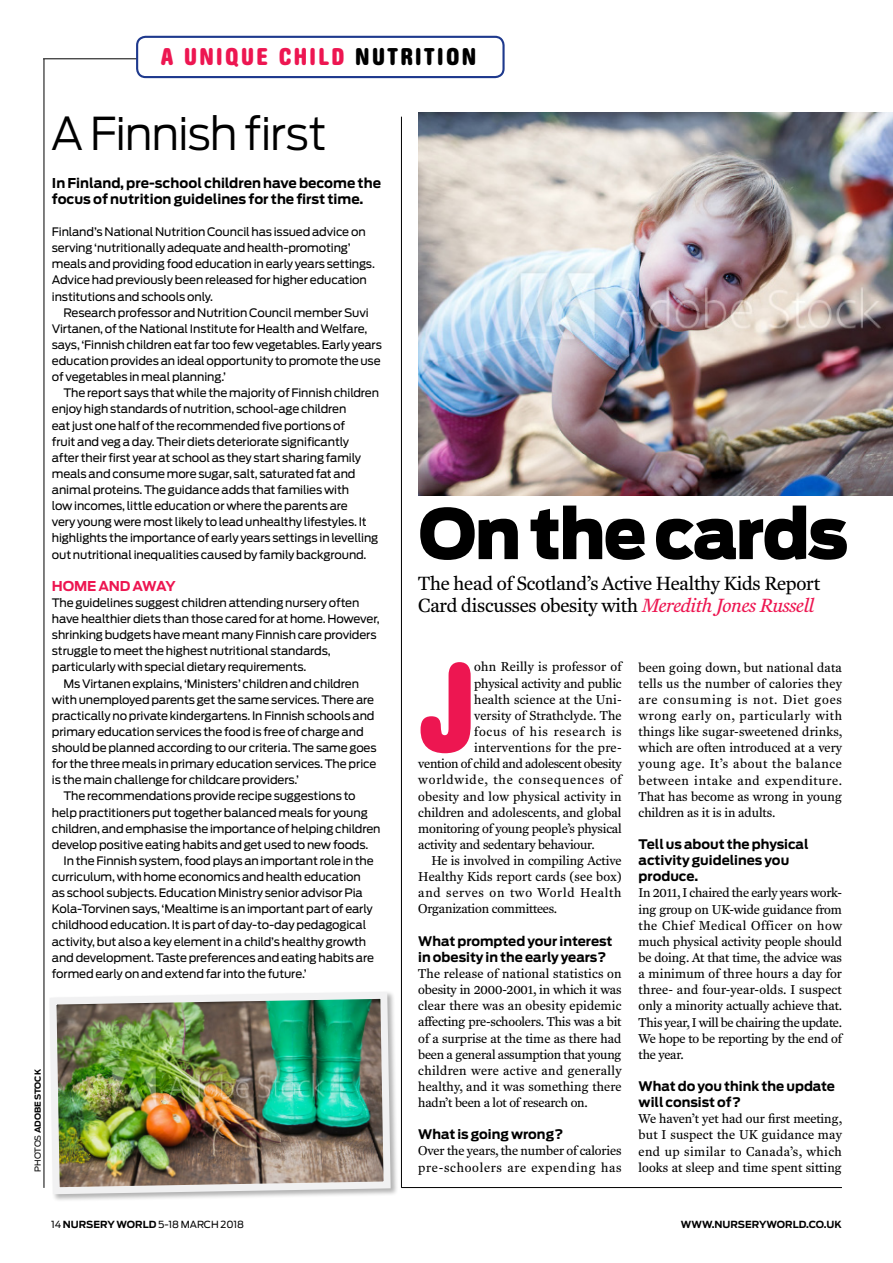
<style>
.page{position:relative;width:893px;height:1263px;background:#fff}
.page>*{position:absolute;margin:0;border:0;box-sizing:border-box;transform-origin:0 0}
.t1{font:700 condensed 126.15px "AG Book Rounded BQ";color:#ed1651}
.t2{font:900 69px "Antenna";letter-spacing:-.03em;color:#000}
.t3{font:300 45px "Antenna";letter-spacing:-.025em;color:#000}
.t4{font:700 condensed 24px "AG Book Rounded BQ";letter-spacing:.1em;color:#ed1651}
.t5{font:19.5px/22.5px "Fenway";letter-spacing:-.01em;color:#000}
.t6{font:700 13.5px/16px "Antenna";color:#000}
.t7{font:700 13.5px "Antenna";letter-spacing:-.01em;color:#ed1651}
.t8{font:13.2px/16.2px "Fenway";color:#000;text-align:justify}
.t9{font:700 13.2px/16.2px "Antenna";color:#000}
.t10{font:13.2px "Fenway";letter-spacing:.02em;color:#000}
.t11{font:13.2px "Fenway";letter-spacing:.06em;color:#000}
.t12{font:13.2px "Fenway";letter-spacing:-.02em;color:#000}
.t13{font:13.2px "Fenway";letter-spacing:.055em;color:#000}
.t14{font:13.2px "Fenway";letter-spacing:.025em;color:#000}
.t15{font:11.7px/16px "Antenna";letter-spacing:-.01em;color:#000}
.t16{font:9.75px "Antenna";color:#000}
.t17{font:700 9.75px "Antenna";color:#000}
.t18{font:700 8.25px "Antenna";color:#000}
.s1{color:#000}
.s2{font-weight:400}
.s3{font-style:italic;color:#ed1651}
.s4{font-weight:700}
</style>
<div class="page">
<hr style="left:401px;top:117px;width:1px;height:1070px;background:#000">
<hr style="left:401px;top:1187px;width:441px;height:1px;background:#000">
<hr style="left:43px;top:59px;width:149px;height:1px;background:#000">
<hr style="left:44px;top:59px;width:1px;height:1129px;background:#000">
<div style="left:137px;top:37px;width:367px;height:40px;background:#fff;border-radius:9px"></div>
<div style="left:136px;top:36px;width:369px;height:42px;border:2px solid #1e398d;border-radius:9px"></div>
<img style="left:418px;top:113px;width:475px;height:383px">
<div style="left:48px;top:990px;width:350px;height:212px;background:#000;opacity:.3"></div>
<img style="left:48px;top:990px;width:346px;height:208px">
<h3 class="t4" style="left:161px;top:43px;width:317px">A UNIQUE CHILD <span class="s1">NUTRITION</span></h3>
<h3 class="t3" style="left:51px;top:106px;width:277px">A Finnish first</h3>
<p class="t6" style="left:52px;top:175px;width:331px">In Finland, pre-school children have become the focus of nutrition guidelines for the first time.</p>
<p class="t15" style="left:52px;top:224px;width:325px">Finland’s National Nutrition Council has issued advice on serving ‘nutritionally adequate and health-promoting’ meals and providing food education in early years settings.<br>Advice had previously been released for higher education institutions and schools only.</p>
<p class="t15" style="left:52px;top:304px;width:331px;text-indent:12px">Research professor and Nutrition Council member Suvi Virtanen, of the National Institute for Health and Welfare, says, ‘Finnish children eat far too few vegetables. Early years education provides an ideal opportunity to promote the use of vegetables in meal planning.’</p>
<p class="t15" style="left:52px;top:385px;width:329px;text-indent:12px">The report says that while the majority of Finnish children enjoy high standards of nutrition, school-age children<br>eat just one half of the recommended five portions of<br>fruit and veg a day. Their diets deteriorate significantly after their first year at school as they start sharing family meals and consume more sugar, salt, saturated fat and animal proteins. The guidance adds that families with<br>low incomes, little education or where the parents are<br>very young were most likely to lead unhealthy lifestyles. It highlights the importance of early years settings in levelling out nutritional inequalities caused by family background.</p>
<p class="t7" style="left:52px;top:578px;width:125px">HOME AND AWAY</p>
<p class="t15" style="left:52px;top:595px;width:309px">The guidelines suggest children attending nursery often</p>
<p class="t15" style="left:52px;top:611px;width:329px">have healthier diets than those cared for at home. However,</p>
<p class="t15" style="left:52px;top:627px;width:326px">shrinking budgets have meant many Finnish care providers</p>
<p class="t15" style="left:52px;top:643px;width:280px">struggle to meet the highest nutritional standards,</p>
<p class="t15" style="left:52px;top:659px;width:256px">particularly with special dietary requirements.</p>
<p class="t15" style="left:64px;top:675px;width:297px">Ms Virtanen explains, ‘Ministers’ children and children</p>
<p class="t15" style="left:52px;top:691px;width:324px">with unemployed parents get the same services. There are</p>
<p class="t15" style="left:52px;top:708px;width:324px">practically no private kindergartens. In Finnish schools and</p>
<p class="t15" style="left:52px;top:724px;width:313px">primary education services the food is free of charge and</p>
<p class="t15" style="left:52px;top:740px;width:326px">should be planned according to our criteria. The same goes</p>
<p class="t15" style="left:52px;top:756px;width:326px">for the three meals in primary education services. The price</p>
<p class="t15" style="left:52px;top:772px;width:249px">is the main challenge for childcare providers.’</p>
<p class="t15" style="left:64px;top:788px;width:294px">The recommendations provide recipe suggestions to</p>
<p class="t15" style="left:52px;top:804px;width:317px">help practitioners put together balanced meals for young</p>
<p class="t15" style="left:52px;top:820px;width:330px">children, and emphasise the importance of helping children</p>
<p class="t15" style="left:52px;top:837px;width:318px">develop positive eating habits and get used to new foods.</p>
<p class="t15" style="left:64px;top:853px;width:312px">In the Finnish system, food plays an important role in the</p>
<p class="t15" style="left:52px;top:869px;width:311px">curriculum, with home economics and health education</p>
<p class="t15" style="left:52px;top:885px;width:312px">as school subjects. Education Ministry senior advisor Pia</p>
<p class="t15" style="left:52px;top:901px;width:322px">Kola-Torvinen says, ‘Mealtime is an important part of early</p>
<p class="t15" style="left:52px;top:917px;width:316px">childhood education. It is part of day-to-day pedagogical</p>
<p class="t15" style="left:52px;top:933px;width:316px">activity, but also a key element in a child’s healthy growth</p>
<p class="t15" style="left:52px;top:949px;width:324px">and development. Taste preferences and eating habits are</p>
<p class="t15" style="left:52px;top:966px;width:256px">formed early on and extend far into the future.’</p>
<p class="t18" style="left:33px;top:1172px;width:104px;rotate:-90deg"><span class="s2">PHOTOS</span> ADOBE STOCK</p>
<h2 class="t2" style="left:418px;top:493px;width:432px">On the cards</h2>
<h3 class="t5" style="left:418px;top:572px;width:403px">The head of Scotland’s Active Healthy Kids Report<br>Card discusses obesity with <span class="s3">Meredith Jones Russell</span></h3>
<h1 class="t1" style="left:418px;top:634px;width:59px">J</h1>
<p class="t14" style="left:474px;top:659px;width:149px">ohn Reilly is professor of</p>
<p class="t8" style="left:474px;top:675px;width:149px">physical activity and public</p>
<p class="t8" style="left:474px;top:691px;width:149px">health science at the Uni-</p>
<p class="t8" style="left:474px;top:707px;width:149px">versity of Strathclyde. The</p>
<p class="t11" style="left:474px;top:723px;width:149px">focus of his research is</p>
<p class="t10" style="left:474px;top:739px;width:149px">interventions for the pre-</p>
<p class="t12" style="left:418px;top:756px;width:205px">vention of child and adolescent obesity</p>
<p class="t11" style="left:418px;top:772px;width:205px">worldwide, the consequences of</p>
<p class="t10" style="left:418px;top:788px;width:205px">obesity and low physical activity in</p>
<p class="t8" style="left:418px;top:804px;width:205px">children and adolescents, and global</p>
<p class="t8" style="left:418px;top:820px;width:205px">monitoring of young people’s physical</p>
<p class="t8" style="left:418px;top:836px;width:178px">activity and sedentary behaviour.</p>
<p class="t8" style="left:431px;top:852px;width:192px">He is involved in compiling Active</p>
<p class="t8" style="left:418px;top:868px;width:205px">Healthy Kids report cards (see box)</p>
<p class="t13" style="left:418px;top:885px;width:205px">and serves on two World Health</p>
<p class="t8" style="left:418px;top:901px;width:140px">Organization committees.</p>
<p class="t9" style="left:418px;top:933px;width:196px">What prompted your interest in obesity in the early years?</p>
<p class="t8" style="left:418px;top:965px;width:205px">The release of national statistics on obesity in 2000-2001, in which it was clear there was an obesity epidemic affecting pre-schoolers. This was a bit of a surprise at the time as there had been a general assumption that young children were active and generally healthy, and it was something there hadn’t been a lot of research on.</p>
<p class="t9" style="left:418px;top:1126px;width:147px">What is going wrong?</p>
<p class="t8" style="left:418px;top:1143px;width:205px">Over the years, the number of calories pre-schoolers are expending has</p>
<p class="t8" style="left:639px;top:659px;width:205px">been going down, but national data tells us the number of calories they are consuming is not. Diet goes wrong early on, particularly with things like sugar-sweetened drinks, which are often introduced at a very young age. It’s about the balance between intake and expenditure.<br>That has become as wrong in young children as it is in adults.</p>
<p class="t9" style="left:639px;top:836px;width:171px">Tell us about the physical activity guidelines you produce.</p>
<p class="t8" style="left:639px;top:885px;width:205px">In 2011, I chaired the early years work&shy;ing group on UK-wide guidance from the Chief Medical Officer on how much physical activity people should be doing. At that time, the advice was a minimum of three hours a day for three- and four-year-olds. I suspect only a minority actually achieve that.<br>This year, I will be chairing the update.<br>We hope to be reporting by the end of the year.</p>
<p class="t9" style="left:639px;top:1078px;width:198px">What do you think the update will consist of?</p>
<p class="t8" style="left:639px;top:1111px;width:205px">We haven’t yet had our first meeting, but I suspect the UK guidance may end up similar to Canada’s, which looks at sleep and time spent sitting</p>
<p class="t16" style="left:51px;top:1218px;width:195px">14 <span class="s4">NURSERY WORLD</span> 5-18 MARCH 2018</p>
<p class="t17" style="left:681px;top:1218px;width:162px">WWW.NURSERYWORLD.CO.UK</p>
</div>
